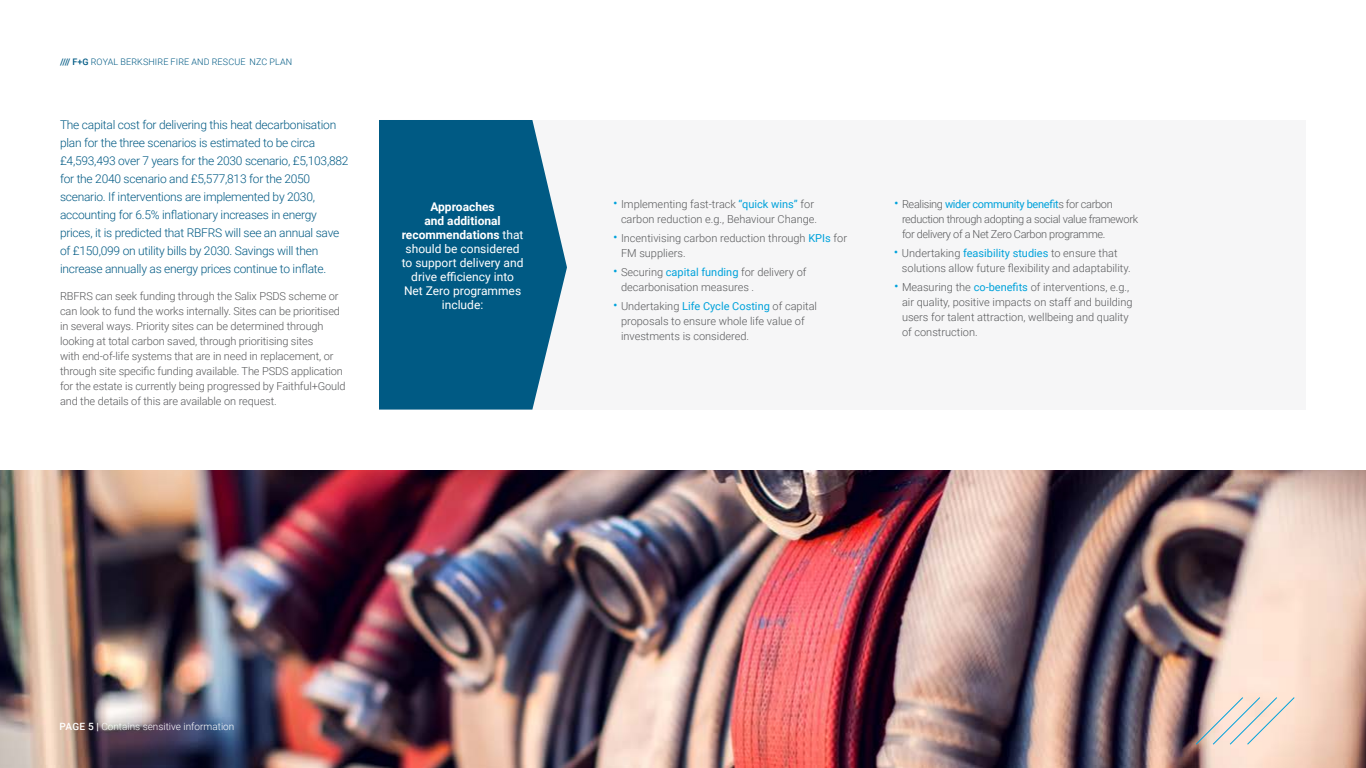
<style>
.page{position:relative;width:1366px;height:768px;background:#fff}
.page>*{position:absolute;margin:0;border:0;box-sizing:border-box;transform-origin:0 0}
.t1{font:300 12px/18px "Roboto";letter-spacing:-.02em;color:#005a84}
.t2{font:12px/14px "Roboto";color:#fff;text-align:center}
.t3{font:300 11px/15px "Roboto";letter-spacing:-.01em;color:#58595b}
.t4{font:300 11px/15px "Roboto";letter-spacing:-.03em;color:#58595b}
.t5{font:300 10px "Roboto";color:#fff}
.t6{font:300 9px "Roboto";letter-spacing:.015em;color:#005a84}
.s1{font-weight:500}
.s2{font-weight:700}
.s3{font-size:14px;color:#00a2db}
.s4{font-weight:400;color:#00a2db}
</style>
<div class="page">
<div style="left:500px;top:120px;width:806px;height:290px;background:#f6f6f7"></div>
<svg style="left:379px;top:120px;width:188px;height:290px;background:#16688e"></svg>
<img style="left:0;top:470px;width:1366px;height:298px">
<svg style="left:1196px;top:697px;width:98px;height:47px;background:#e1d1c8"></svg>
<p class="t6" style="left:60px;top:55px;width:234px"><span class="s1">//// F+G</span> ROYAL BERKSHIRE FIRE AND RESCUE NZC PLAN</p>
<p class="t1" style="left:60px;top:115px;width:290px">The capital cost for delivering this heat decarbonisation plan for the three scenarios is estimated to be circa £4,593,493 over 7 years for the 2030 scenario, £5,103,882 for the 2040 scenario and £5,577,813 for the 2050 scenario. If interventions are implemented by 2030, accounting for 6.5% inflationary increases in energy prices, it is predicted that RBFRS will see an annual save of £150,099 on utility bills by 2030. Savings will then increase annually as energy prices continue to inflate.</p>
<p class="t3" style="left:60px;top:288px;width:287px">RBFRS can seek funding through the Salix PSDS scheme or can look to fund the works internally. Sites can be prioritised in several ways. Priority sites can be determined through looking at total carbon saved, through prioritising sites<br>with end-of-life systems that are in need in replacement, or through site specific funding available. The PSDS application for the estate is currently being progressed by Faithful+Gould and the details of this are available on request.</p>
<p class="t2" style="left:402px;top:199px;width:123px"><span class="s2">Approaches<br>and additional recommendations</span> that should be considered to support delivery and drive efficiency into<br>Net Zero programmes include:</p>
<p class="t3" style="left:613px;top:197px;width:206px;text-align:right"><span class="s3">•</span> Implementing fast-track <span class="s4">“quick wins”</span> for carbon reduction e.g., Behaviour Change.</p>
<p class="t3" style="left:621px;top:231px;width:228px;text-indent:-8px"><span class="s3">•</span> Incentivising carbon reduction through <span class="s4">KPIs</span> for<br>FM suppliers.</p>
<p class="t3" style="left:621px;top:265px;width:187px;text-indent:-8px"><span class="s3">•</span> Securing <span class="s4">capital funding</span> for delivery of decarbonisation measures .</p>
<p class="t3" style="left:621px;top:299px;width:198px;text-indent:-8px"><span class="s3">•</span> Undertaking <span class="s4">Life Cycle Costing</span> of capital proposals to ensure whole life value of investments is considered.</p>
<p class="t4" style="left:902px;top:197px;width:238px;text-indent:-8px"><span class="s3">•</span> Realising <span class="s4">wider community benefit</span>s for carbon reduction through adopting a social value framework for delivery of a Net Zero Carbon programme.</p>
<p class="t3" style="left:902px;top:246px;width:230px;text-indent:-8px"><span class="s3">•</span> Undertaking <span class="s4">feasibility studies</span> to ensure that solutions allow future flexibility and adaptability.</p>
<p class="t3" style="left:902px;top:280px;width:232px;text-indent:-8px"><span class="s3">•</span> Measuring the <span class="s4">co-benefits</span> of interventions, e.g., air quality, positive impacts on staff and building users for talent attraction, wellbeing and quality of construction.</p>
<p class="t5" style="left:60px;top:720px;width:176px"><span class="s1">PAGE 5 |</span> Contains sensitive information</p>
</div>
